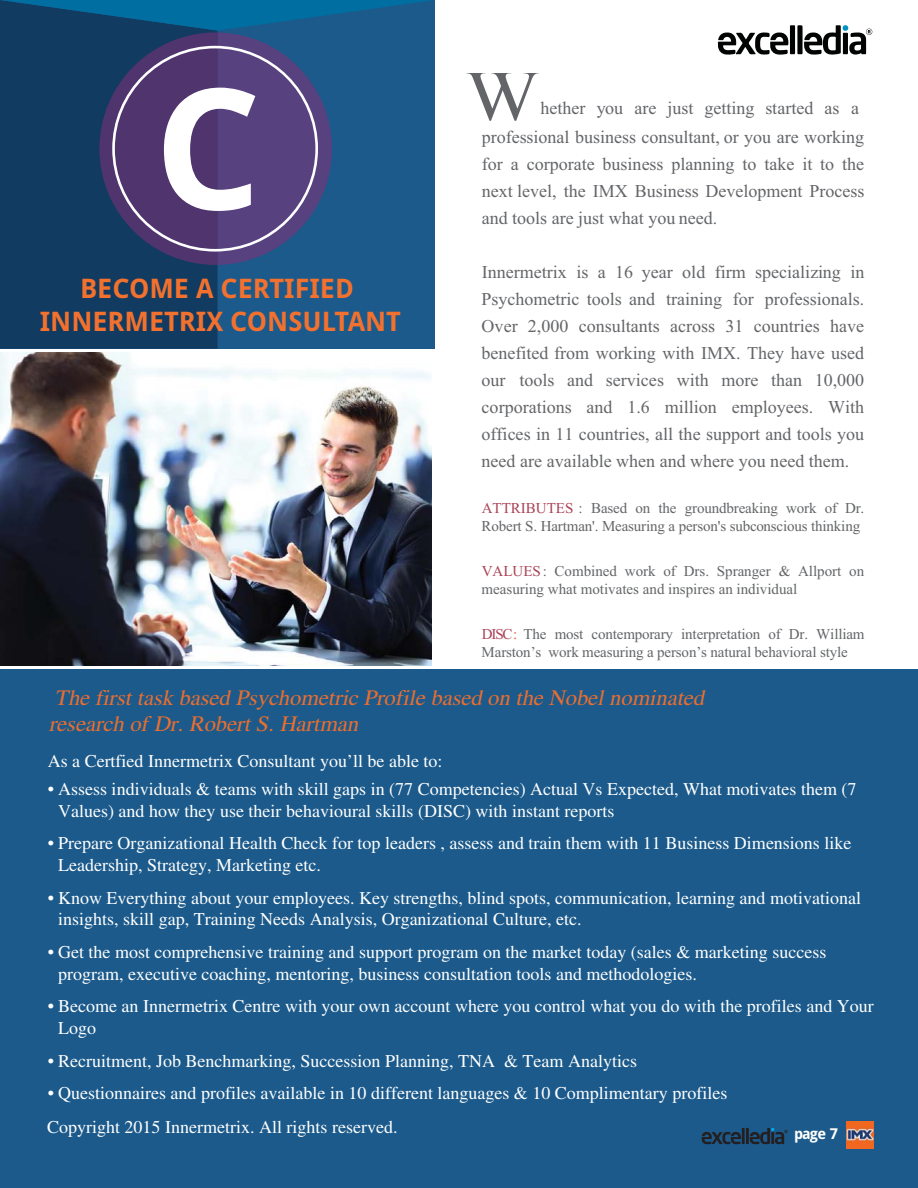
<style>
.page{position:relative;width:918px;height:1188px;background:#fff}
.page>*{position:absolute;margin:0;border:0;box-sizing:border-box;transform-origin:0 0}
.t1{font:72px "Times New Roman";color:#636568;scale:1.09 1}
.t2{font:700 27px/32.2px "Droid Sans";color:#f3712e;text-align:center}
.t3{font:italic 22.05px/26.4px "Times";color:#eb6e2f}
.t4{font:18px/21.6px "Times";color:#fff}
.t5{font:18px/27px "Times New Roman";color:#636568;text-align:justify}
.t6{font:15px/18px "Times New Roman";letter-spacing:-.01em;color:#636568}
.t7{font:700 15px "Droid Sans";color:#fff}
.s1{color:#aa4256}
.s2{color:#f15822}
</style>
<div class="page">
<div style="left:0;top:670px;width:918px;height:518px;background:#1b5a8b"></div>
<div style="left:0;top:0;width:435px;height:349px;background:#1b5a8b"></div>
<div style="left:0;top:265px;width:218px;height:84px;background:#113b60"></div>
<svg style="left:702px;top:1132px;width:39px;height:12px"></svg>
<hr style="left:742px;top:1128px;width:3px;height:16px;background:#231f20">
<hr style="left:746px;top:1128px;width:3px;height:16px;background:#231f20">
<svg style="left:750px;top:1128px;width:38px;height:16px"></svg>
<img style="left:846px;top:1121px;width:27px;height:27px">
<svg style="left:0;top:0;width:432px;height:265px"></svg>
<svg style="left:718px;top:25px;width:154px;height:30px"></svg>
<img style="left:1px;top:352px;width:430px;height:314px">
<h2 class="t2" style="left:40px;top:275px;width:363px">BECOME A CERTIFIED<br>INNERMETRIX CONSULTANT</h2>
<h1 class="t1" style="left:465px;top:70px;width:70px">W</h1>
<p class="t5" style="left:482px;top:95px;width:384px;line-height:29.1px;text-align:right">hether you are just getting started as a professional business consultant, or you are working</p>
<p class="t5" style="left:482px;top:152px;width:384px">for a corporate business planning to take it to the next level, the IMX Business Development Process and tools are just what you need.</p>
<p class="t5" style="left:482px;top:260px;width:384px">Innermetrix is a 16 year old firm specializing in Psychometric tools and training for professionals.<br>Over 2,000 consultants across 31 countries have benefited from working with IMX. They have used our tools and services with more than 10,000 corporations and 1.6 million employees. With offices in 11 countries, all the support and tools you need are available when and where you need them.</p>
<p class="t6" style="left:482px;top:501px;width:384px"><span class="s1">ATTRIBUTES</span> : Based on the groundbreaking work of Dr.<br>Robert S. Hartman'. Measuring a person's subconscious thinking</p>
<p class="t6" style="left:482px;top:564px;width:384px"><span class="s1">VALUES</span>: Combined work of Drs. Spranger &amp; Allport on measuring what motivates and inspires an individual</p>
<p class="t6" style="left:482px;top:627px;width:384px"><span class="s1">DISC</span><span class="s2">:</span> The most contemporary interpretation of Dr. William<br>Marston’s work measuring a person’s natural behavioral style</p>
<p class="t3" style="left:49px;top:686px;width:661px">The first task based Psychometric Profile based on the Nobel nominated research of Dr. Robert S. Hartman</p>
<p class="t4" style="left:48px;top:751px;width:396px">As a Certfied Innermetrix Consultant you’ll be able to:</p>
<p class="t4" style="left:58px;top:780px;width:800px;text-indent:-10px">• Assess individuals &amp; teams with skill gaps in (77 Competencies) Actual Vs Expected, What motivates them (7<br>Values) and how they use their behavioural skills (DISC) with instant reports</p>
<p class="t4" style="left:58px;top:834px;width:795px;text-indent:-10px">• Prepare Organizational Health Check for top leaders , assess and train them with 11 Business Dimensions like<br>Leadership, Strategy, Marketing etc.</p>
<p class="t4" style="left:58px;top:889px;width:804px;text-indent:-10px">• Know Everything about your employees. Key strengths, blind spots, communication, learning and motivational insights, skill gap, Training Needs Analysis, Organizational Culture, etc.</p>
<p class="t4" style="left:58px;top:943px;width:770px;text-indent:-10px">• Get the most comprehensive training and support program on the market today (sales &amp; marketing success program, executive coaching, mentoring, business consultation tools and methodologies.</p>
<p class="t4" style="left:58px;top:997px;width:817px;text-indent:-10px">• Become an Innermetrix Centre with your own account where you control what you do with the profiles and Your<br>Logo</p>
<p class="t4" style="left:48px;top:1052px;width:591px">• Recruitment, Job Benchmarking, Succession Planning, TNA &amp; Team Analytics</p>
<p class="t4" style="left:47px;top:1079px;width:682px;line-height:33px">• Questionnaires and profiles available in 10 different languages &amp; 10 Complimentary profiles<br>Copyright 2015 Innermetrix. All rights reserved.</p>
<p class="t7" style="left:794px;top:1128px;width:46px">page 7</p>
</div>
